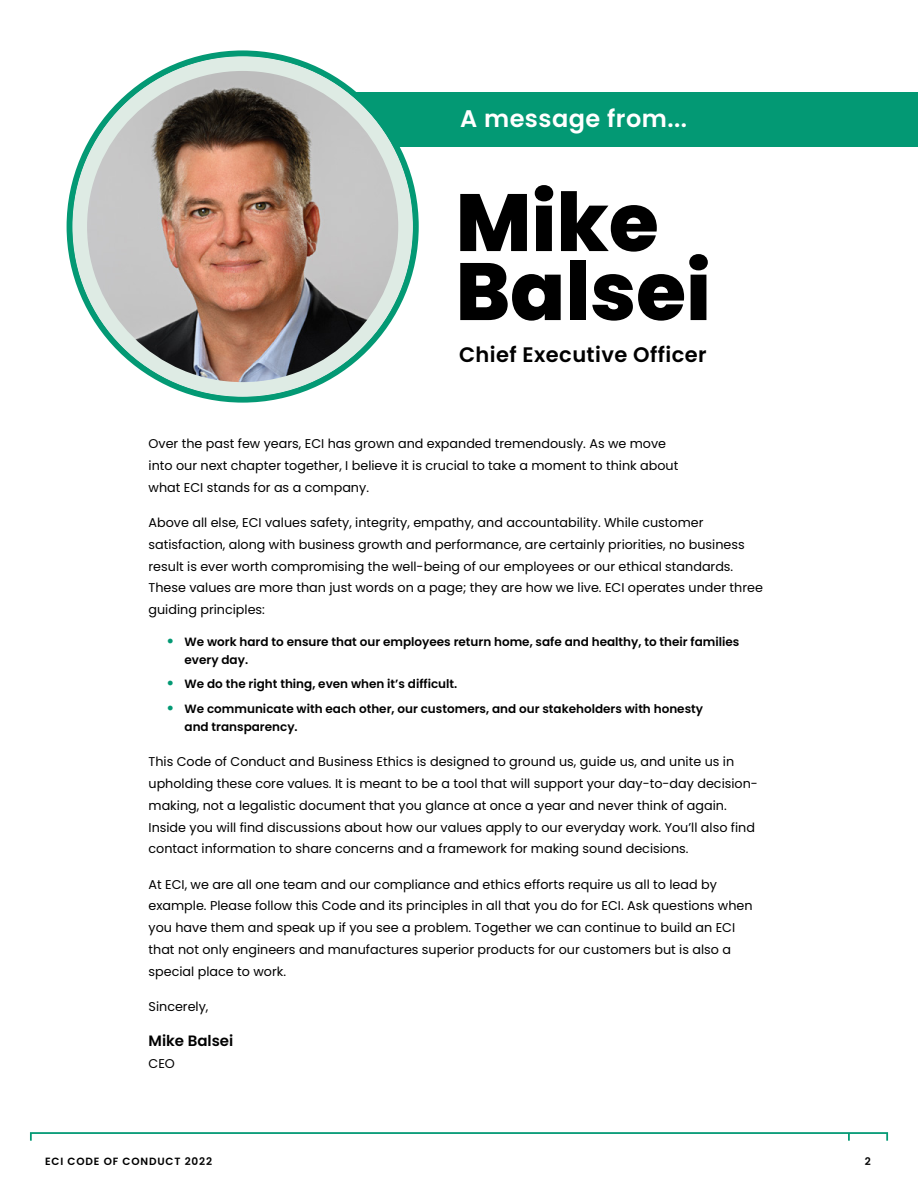
<style>
.page{position:relative;width:918px;height:1188px;background:#fff}
.page>*{position:absolute;margin:0;border:0;box-sizing:border-box;transform-origin:0 0}
.t1{font:800 81px/69px "Poppins";color:#000}
.t2{font:600 24px "Poppins";letter-spacing:.02em;color:#fff}
.t3{font:600 21px "Poppins";letter-spacing:.02em;color:#000}
.t4{font:600 15px "Poppins";color:#000}
.t5{font:12.75px/21.8px "Poppins";color:#000}
.t6{font:600 12px/18px "Poppins";color:#000}
.t7{font:600 10.5px "Poppins";letter-spacing:.08em;color:#000}
.s1{font-weight:800;font-size:15px;color:#039974}
</style>
<div class="page">
<svg style="left:30px;top:1132px;width:858px;height:9px"></svg>
<div style="left:277px;top:92px;width:641px;height:55px;background:#039974"></div>
<svg style="left:67px;top:50px;width:352px;height:353px"></svg>
<svg style="left:69px;top:53px;width:347px;height:347px"></svg>
<img style="left:87px;top:71px;width:311px;height:311px;border-radius:156px">
<h2 class="t2" style="left:460px;top:108px;width:228px">A message from...</h2>
<h1 class="t1" style="left:456px;top:189px;width:257px">Mike<br>Balsei</h1>
<h3 class="t3" style="left:459px;top:345px;width:249px">Chief Executive Officer</h3>
<p class="t5" style="left:149px;top:433px;width:531px">Over the past few years, ECI has grown and expanded tremendously. As we move into our next chapter together, I believe it is crucial to take a moment to think about what ECI stands for as a company.</p>
<p class="t5" style="left:149px;top:512px;width:616px">Above all else, ECI values safety, integrity, empathy, and accountability. While customer satisfaction, along with business growth and performance, are certainly priorities, no business result is ever worth compromising the well-being of our employees or our ethical standards.<br>These values are more than just words on a page; they are how we live. ECI operates under three guiding principles:</p>
<p class="t6" style="left:185px;top:634px;width:556px;text-indent:-18px"><span class="s1">•</span> We work hard to ensure that our employees return home, safe and healthy, to their families every day.</p>
<p class="t6" style="left:167px;top:676px;width:292px"><span class="s1">•</span> We do the right thing, even when it’s difficult.</p>
<p class="t6" style="left:185px;top:701px;width:520px;text-indent:-18px"><span class="s1">•</span> We communicate with each other, our customers, and our stakeholders with honesty and transparency.</p>
<p class="t5" style="left:149px;top:751px;width:611px">This Code of Conduct and Business Ethics is designed to ground us, guide us, and unite us in upholding these core values. It is meant to be a tool that will support your day-to-day decision&shy;making, not a legalistic document that you glance at once a year and never think of again.<br>Inside you will find discussions about how our values apply to our everyday work. You’ll also find contact information to share concerns and a framework for making sound decisions.</p>
<p class="t5" style="left:149px;top:873px;width:606px">At ECI, we are all one team and our compliance and ethics efforts require us all to lead by example. Please follow this Code and its principles in all that you do for ECI. Ask questions when you have them and speak up if you see a problem. Together we can continue to build an ECI that not only engineers and manufactures superior products for our customers but is also a special place to work.</p>
<p class="t5" style="left:149px;top:996px;width:61px">Sincerely,</p>
<p class="t4" style="left:149px;top:1034px;width:86px">Mike Balsei</p>
<p class="t5" style="left:149px;top:1053px;width:28px">CEO</p>
<p class="t7" style="left:45px;top:1157px;width:168px">ECI CODE OF CONDUCT 2022</p>
<p class="t7" style="left:865px;top:1157px;width:8px">2</p>
</div>
